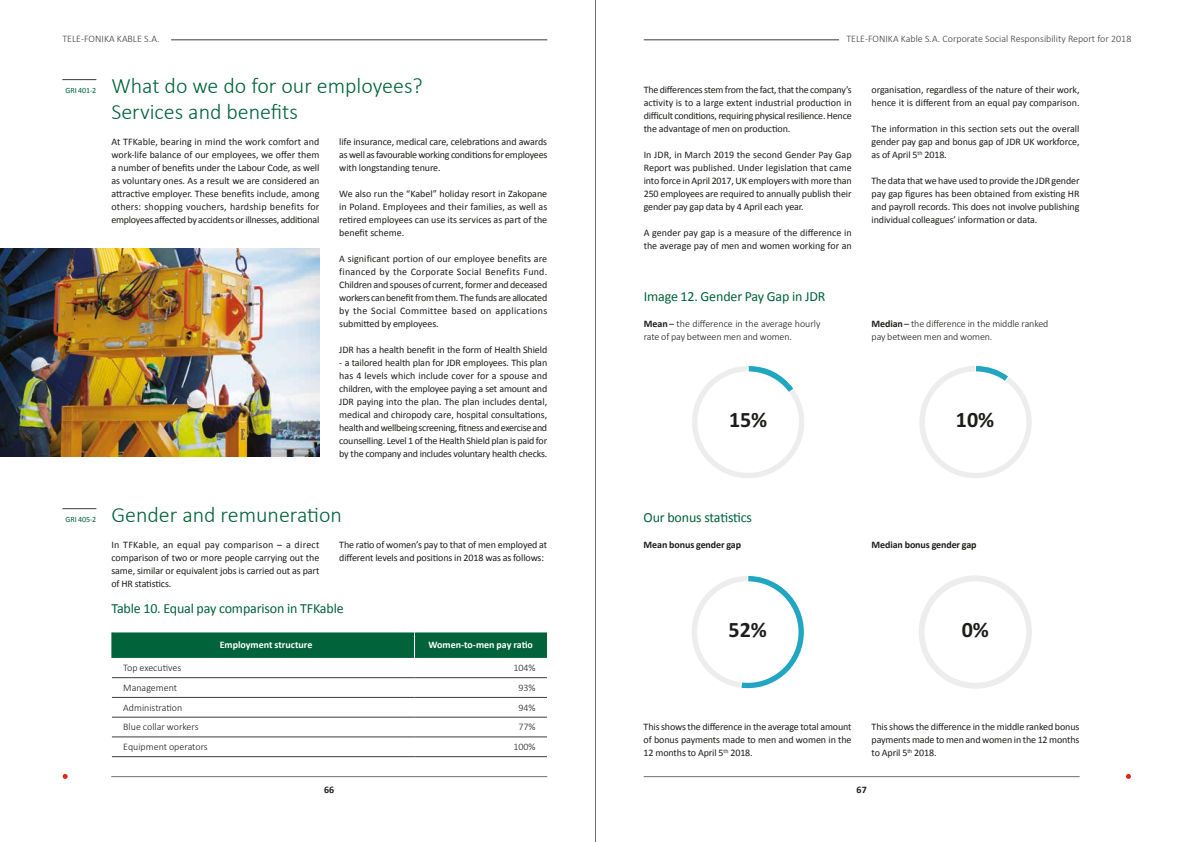
<style>
.page{position:relative;width:1191px;height:842px;background:#fff}
.page>*{position:absolute;margin:0;border:0;box-sizing:border-box;transform-origin:0 0}
.t1{font:300 22px/26px "Calibri";color:#00633a}
.t2{font:700 22px "Calibri";color:#1d1d1b}
.t3{font:14px "Calibri";letter-spacing:-.01em;color:#00633a}
.t4{font:10px/13px "Calibri";letter-spacing:-.01em;color:#1d1d1b;text-align:justify}
.t5{font:300 10px/13px "Calibri";letter-spacing:-.01em;color:#1d1d1b}
.t6{font:300 10px "Calibri";color:#3d3d3c}
.t7{font:700 10px "Calibri";letter-spacing:-.01em;color:#1d1d1b}
.t8{font:700 10px "Calibri";color:#fff}
.t9{font:8px "Calibri";letter-spacing:-.015em;color:#00633a}
.s1{font-weight:700}
.s2{font-weight:400}
</style>
<div class="page">
<svg style="left:63px;top:774px;width:5px;height:5px"></svg>
<svg style="left:1126px;top:774px;width:5px;height:5px"></svg>
<hr style="left:111px;top:776px;width:436px;height:1px;background:#70706f">
<hr style="left:171px;top:40px;width:376px;height:1px;background:#3d3d3c">
<hr style="left:643px;top:40px;width:196px;height:1px;background:#3d3d3c">
<hr style="left:643px;top:776px;width:436px;height:1px;background:#70706f">
<svg style="left:692px;top:365px;width:112px;height:113px"></svg>
<div style="left:697px;top:371px;width:102px;height:102px;background:#fff;border-radius:50%"></div>
<svg style="left:919px;top:365px;width:113px;height:113px"></svg>
<div style="left:924px;top:371px;width:102px;height:102px;background:#fff;border-radius:50%"></div>
<img style="left:0;top:249px;width:319px;height:208px">
<svg style="left:692px;top:575px;width:113px;height:114px"></svg>
<div style="left:697px;top:581px;width:101px;height:102px;background:#fff;border-radius:50%"></div>
<div style="left:918px;top:575px;width:114px;height:114px;background:#ededed;border-radius:57px"></div>
<div style="left:924px;top:581px;width:102px;height:102px;background:#fff;border-radius:50%"></div>
<hr style="left:62px;top:79px;width:34px;height:1px;background:#3d3d3c">
<hr style="left:62px;top:508px;width:34px;height:1px;background:#3d3d3c">
<hr style="left:112px;top:677px;width:302px;height:1px;background:#3d3d3c">
<hr style="left:414px;top:677px;width:133px;height:1px;background:#3d3d3c">
<hr style="left:112px;top:697px;width:302px;height:1px;background:#3d3d3c">
<hr style="left:414px;top:697px;width:133px;height:1px;background:#3d3d3c">
<hr style="left:112px;top:717px;width:302px;height:1px;background:#3d3d3c">
<hr style="left:414px;top:717px;width:133px;height:1px;background:#3d3d3c">
<hr style="left:112px;top:737px;width:302px;height:1px;background:#3d3d3c">
<hr style="left:414px;top:737px;width:133px;height:1px;background:#3d3d3c">
<svg style="left:111px;top:632px;width:436px;height:26px;background:#05663e"></svg>
<hr style="left:112px;top:756px;width:302px;height:1px;background:#3d3d3c">
<hr style="left:414px;top:756px;width:133px;height:1px;background:#3d3d3c">
<hr style="left:595px;top:0;width:1px;height:842px;background:#70706f">
<p class="t6" style="left:62px;top:32px;width:99px">TELE-FONIKA KABLE S.A.</p>
<p class="t6" style="left:846px;top:32px;width:286px">TELE-FONIKA Kable S.A. Corporate Social Responsibility Report for 2018</p>
<p class="t9" style="left:66px;top:85px;width:32px">GRI 401-2</p>
<h1 class="t1" style="left:111px;top:72px;width:313px">What do we do for our employees?<br>Services and benefits</h1>
<p class="t4" style="left:111px;top:135px;width:209px">At TFKable, bearing in mind the work comfort and work-life balance of our employees, we offer them a number of benefits under the Labour Code, as well as voluntary ones. As a result we are considered an attractive employer. These benefits include, among others: shopping vouchers, hardship benefits for employees affected by accidents or illnesses, additional</p>
<p class="t4" style="left:339px;top:135px;width:209px">life insurance, medical care, celebrations and awards as well as favourable working conditions for employees with longstanding tenure.</p>
<p class="t4" style="left:339px;top:187px;width:209px">We also run the “Kabel” holiday resort in Zakopane in Poland. Employees and their families, as well as retired employees can use its services as part of the benefit scheme.</p>
<p class="t4" style="left:339px;top:252px;width:209px">A significant portion of our employee benefits are financed by the Corporate Social Benefits Fund.<br>Children and spouses of current, former and deceased workers can benefit from them. The funds are allocated by the Social Committee based on applications submitted by employees.</p>
<p class="t4" style="left:339px;top:343px;width:209px">JDR has a health benefit in the form of Health Shield</p>
<p class="t4" style="left:339px;top:356px;width:209px">- a tailored health plan for JDR employees. This plan has 4 levels which include cover for a spouse and children, with the employee paying a set amount and JDR paying into the plan. The plan includes dental, medical and chiropody care, hospital consultations, health and wellbeing screening, fitness and exercise and counselling. Level 1 of the Health Shield plan is paid for by the company and includes voluntary health checks.</p>
<p class="t4" style="left:643px;top:83px;width:209px">The differences stem from the fact, that the company’s activity is to a large extent industrial production in difficult conditions, requiring physical resilience. Hence the advantage of men on production.</p>
<p class="t4" style="left:643px;top:148px;width:209px">In JDR, in March 2019 the second Gender Pay Gap Report was published. Under legislation that came into force in April 2017, UK employers with more than 250 employees are required to annually publish their gender pay gap data by 4 April each year.</p>
<p class="t4" style="left:643px;top:226px;width:209px">A gender pay gap is a measure of the difference in the average pay of men and women working for an</p>
<h2 class="t3" style="left:643px;top:286px;width:183px">Image 12. Gender Pay Gap in JDR</h2>
<p class="t4" style="left:871px;top:83px;width:209px">organisation, regardless of the nature of their work, hence it is different from an equal pay comparison.</p>
<p class="t4" style="left:871px;top:122px;width:209px">The information in this section sets out the overall gender pay gap and bonus gap of JDR UK workforce, as of April 5<sup>th</sup> 2018.</p>
<p class="t4" style="left:871px;top:174px;width:209px">The data that we have used to provide the JDR gender pay gap figures has been obtained from existing HR and payroll records. This does not involve publishing individual colleagues’ information or data.</p>
<p class="t5" style="left:643px;top:317px;width:178px"><span class="s1">Mean</span> <span class="s2">–</span> the difference in the average hourly rate of pay between men and women.</p>
<p class="t5" style="left:871px;top:317px;width:178px"><span class="s1">Median</span><span class="s2">–</span> the difference in the middle ranked pay between men and women.</p>
<h1 class="t2" style="left:729px;top:404px;width:40px">15%</h1>
<h1 class="t2" style="left:956px;top:404px;width:40px">10%</h1>
<p class="t9" style="left:66px;top:514px;width:32px">GRI 405-2</p>
<h1 class="t1" style="left:111px;top:501px;width:232px">Gender and remuneration</h1>
<p class="t4" style="left:111px;top:538px;width:209px">In TFKable, an equal pay comparison – a direct comparison of two or more people carrying out the same, similar or equivalent jobs is carried out as part of HR statistics.</p>
<p class="t4" style="left:339px;top:538px;width:209px">The ratio of women’s pay to that of men employed at different levels and positions in 2018 was as follows:</p>
<h2 class="t3" style="left:111px;top:598px;width:234px">Table 10. Equal pay comparison in TFKable</h2>
<p class="t8" style="left:220px;top:638px;width:94px">Employment structure</p>
<p class="t8" style="left:428px;top:638px;width:106px">Women-to-men pay ratio</p>
<p class="t5" style="left:123px;top:661px;width:60px">Top executives</p>
<p class="t5" style="left:513px;top:661px;width:24px">104%</p>
<p class="t5" style="left:123px;top:681px;width:55px">Management</p>
<p class="t5" style="left:518px;top:681px;width:19px">93%</p>
<p class="t5" style="left:123px;top:701px;width:61px">Administration</p>
<p class="t5" style="left:518px;top:701px;width:19px">94%</p>
<p class="t5" style="left:123px;top:720px;width:77px">Blue collar workers</p>
<p class="t5" style="left:518px;top:720px;width:19px">77%</p>
<p class="t5" style="left:123px;top:740px;width:86px">Equipment operators</p>
<p class="t5" style="left:513px;top:740px;width:24px">100%</p>
<h2 class="t3" style="left:643px;top:507px;width:110px">Our bonus statistics</h2>
<p class="t7" style="left:643px;top:537px;width:99px">Mean bonus gender gap</p>
<p class="t7" style="left:871px;top:537px;width:107px">Median bonus gender gap</p>
<h1 class="t2" style="left:728px;top:614px;width:40px">52%</h1>
<h1 class="t2" style="left:961px;top:614px;width:29px">0%</h1>
<p class="t4" style="left:643px;top:720px;width:209px">This shows the difference in the average total amount of bonus payments made to men and women in the 12 months to April 5<sup>th</sup> 2018.</p>
<p class="t4" style="left:871px;top:720px;width:209px">This shows the difference in the middle ranked bonus payments made to men and women in the 12 months to April 5<sup>th</sup> 2018.</p>
<p class="t7" style="left:324px;top:782px;width:12px">66</p>
<p class="t7" style="left:856px;top:782px;width:12px">67</p>
</div>
